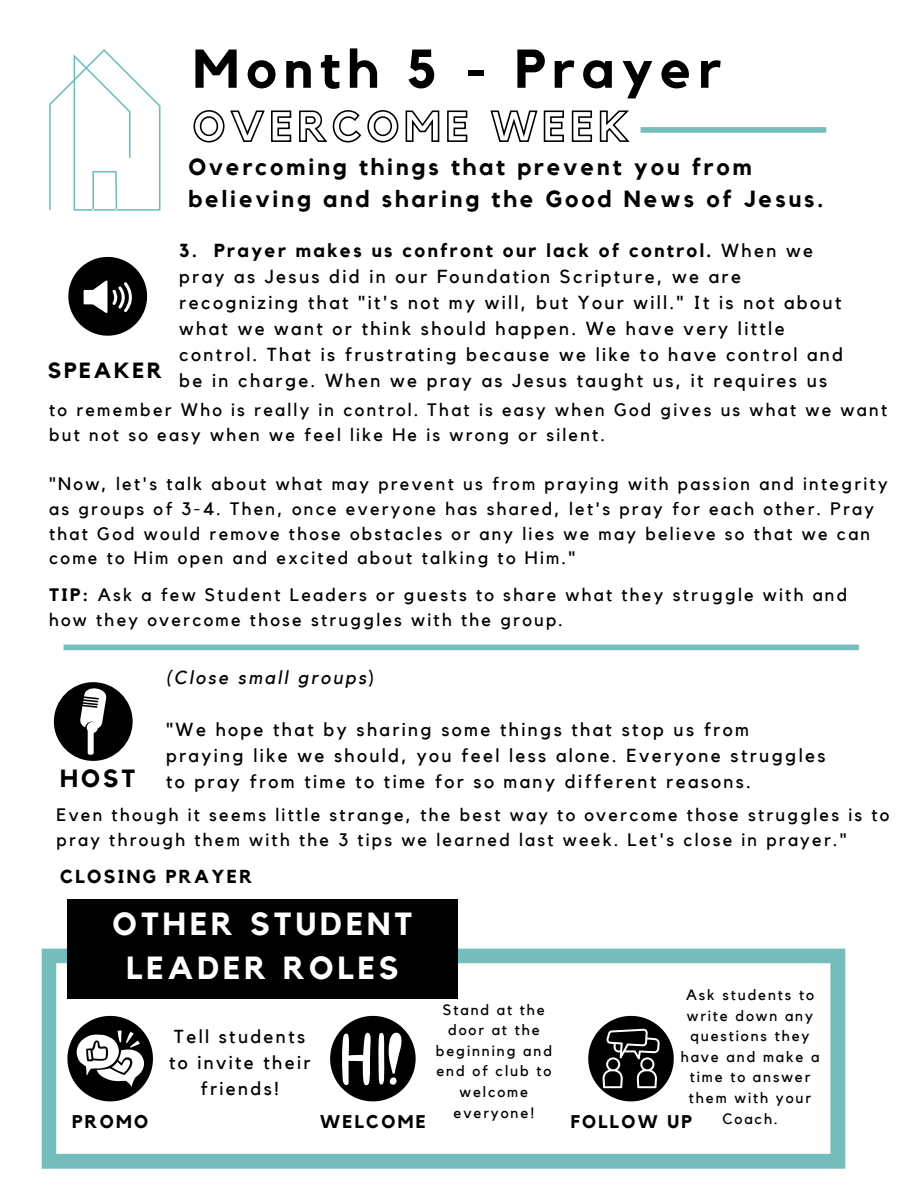
<style>
.page{position:relative;width:918px;height:1188px;background:#fff}
.page>*{position:absolute;margin:0;border:0;box-sizing:border-box;transform-origin:0 0}
.t1{font:700 54px "Kollektif";letter-spacing:.125em;color:#000}
.t2{font:700 31.95px/43.8px "Kollektif";letter-spacing:.125em;color:#fff;text-align:center}
.t3{font:700 24.75px "Kollektif";color:#000}
.t4{font:700 23.25px/31.5px "Kollektif";letter-spacing:.125em;color:#000}
.t5{font:700 21.9px "Kollektif";letter-spacing:.125em;color:#000}
.t6{font:18.75px/25.8px "Kollektif";letter-spacing:.125em;color:#000}
.t7{font:italic 18.75px "Kollektif";letter-spacing:.125em;color:#000}
.t8{font:700 18.75px "Kollektif";letter-spacing:.125em;color:#000}
.t9{font:700 18.3px "Kollektif";letter-spacing:.125em;color:#000}
.t10{font:18px/24.8px "Kollektif";letter-spacing:.125em;color:#000}
.t11{font:15px/20.7px "Kollektif";letter-spacing:.125em;color:#000;text-align:center}
.s1{font-weight:700}
.s2{font-style:normal}
</style>
<div class="page">
<svg style="left:49px;top:49px;width:112px;height:162px"></svg>
<svg style="left:68px;top:257px;width:79px;height:79px"></svg>
<div style="left:64px;top:645px;width:795px;height:5px;background:#75bdbd"></div>
<svg style="left:54px;top:682px;width:79px;height:79px"></svg>
<svg style="left:42px;top:949px;width:803px;height:220px"></svg>
<div style="left:67px;top:899px;width:391px;height:99px;background:#000"></div>
<svg style="left:67px;top:1016px;width:86px;height:85px"></svg>
<svg style="left:330px;top:1016px;width:86px;height:85px"></svg>
<svg style="left:588px;top:1016px;width:86px;height:85px"></svg>
<svg style="left:193px;top:110px;width:437px;height:33px"></svg>
<div style="left:641px;top:127px;width:185px;height:6px;background:#75bdbd"></div>
<h1 class="t1" style="left:193px;top:44px;width:530px">Month 5 - Prayer</h1>
<p class="t4" style="left:188px;top:152px;width:636px">Overcoming things that prevent you from believing and sharing the Good News of Jesus.</p>
<p class="t6" style="left:179px;top:239px;width:665px"><span class="s1">3. Prayer makes us confront our lack of control.</span> When we pray as Jesus did in our Foundation Scripture, we are recognizing that "it's not my will, but Your will." It is not about what we want or think should happen. We have very little control. That is frustrating because we like to have control and be in charge. When we pray as Jesus taught us, it requires us</p>
<p class="t10" style="left:49px;top:398px;width:840px">to remember Who is really in control. That is easy when God gives us what we want but not so easy when we feel like He is wrong or silent.</p>
<p class="t10" style="left:49px;top:472px;width:840px">"Now, let's talk about what may prevent us from praying with passion and integrity as groups of 3-4. Then, once everyone has shared, let's pray for each other. Pray that God would remove those obstacles or any lies we may believe so that we can come to Him open and excited about talking to Him."</p>
<p class="t5" style="left:48px;top:360px;width:116px">SPEAKER</p>
<p class="t10" style="left:49px;top:583px;width:800px"><span class="s1">TIP:</span> Ask a few Student Leaders or guests to share what they struggle with and how they overcome those struggles with the group.</p>
<h3 class="t3" style="left:60px;top:767px;width:77px">HOST</h3>
<p class="t7" style="left:166px;top:669px;width:210px">(Close small groups<span class="s2">)</span></p>
<p class="t6" style="left:166px;top:717px;width:661px">"We hope that by sharing some things that stop us from praying like we should, you feel less alone. Everyone struggles to pray from time to time for so many different reasons.</p>
<p class="t10" style="left:57px;top:804px;width:834px">Even though it seems little strange, the best way to overcome those struggles is to pray through them with the 3 tips we learned last week. Let's close in prayer."</p>
<p class="t8" style="left:60px;top:868px;width:194px">CLOSING PRAYER</p>
<h2 class="t2" style="left:113px;top:903px;width:301px">OTHER STUDENT<br>LEADER ROLES</h2>
<p class="t6" style="left:169px;top:1025px;width:143px;text-align:center">Tell students to invite their friends!</p>
<p class="t9" style="left:72px;top:1114px;width:78px">PROMO</p>
<p class="t9" style="left:320px;top:1114px;width:107px">WELCOME</p>
<p class="t11" style="left:436px;top:1000px;width:118px">Stand at the door at the beginning and end of club to welcome everyone!</p>
<p class="t11" style="left:681px;top:985px;width:140px">Ask students to write down any questions they have and make a time to answer them with your<br>Coach.</p>
<p class="t9" style="left:571px;top:1113px;width:123px">FOLLOW UP</p>
</div>
